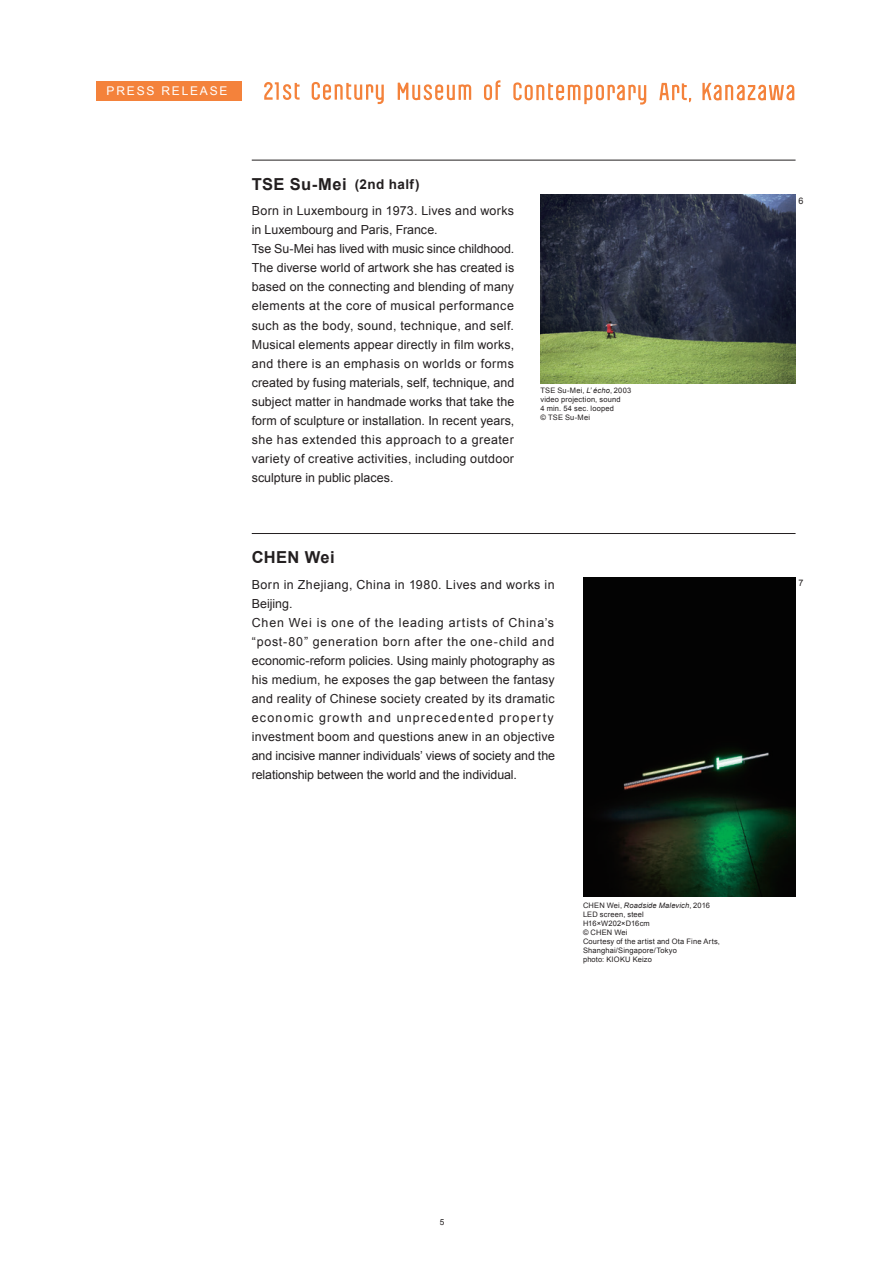
<style>
.page{position:relative;width:893px;height:1263px;background:#fff}
.page>*{position:absolute;margin:0;border:0;box-sizing:border-box;transform-origin:0 0}
.t1{font:700 16.5px "Arial";letter-spacing:.02em;color:#231f20}
.t2{font:12.45px/19px "Arial";letter-spacing:.015em;color:#231f20}
.t3{font:12px "Arial";letter-spacing:.15em;color:#fff}
.t4{font:9px "Arial";color:#231f20}
.t5{font:8.25px "Arial";color:#231f20}
.t6{font:7.5px/9px "Arial";letter-spacing:.02em;color:#231f20}
.s1{font-size:13.5px}
.s2{font-style:italic}
</style>
<div class="page">
<svg style="left:312px;top:82px;width:72px;height:22px"></svg>
<svg style="left:264px;top:82px;width:36px;height:18px"></svg>
<svg style="left:484px;top:80px;width:16px;height:20px"></svg>
<svg style="left:398px;top:83px;width:73px;height:17px"></svg>
<svg style="left:659px;top:83px;width:32px;height:19px"></svg>
<svg style="left:513px;top:82px;width:133px;height:23px"></svg>
<svg style="left:702px;top:83px;width:92px;height:17px"></svg>
<div style="left:96px;top:81px;width:146px;height:19px;background:#f4823b"></div>
<img style="left:540px;top:195px;width:256px;height:188px">
<img style="left:583px;top:577px;width:213px;height:319px">
<hr style="left:252px;top:160px;width:543px;height:1px;background:#231f20">
<hr style="left:252px;top:533px;width:543px;height:1px;background:#231f20">
<p class="t3" style="left:107px;top:84px;width:122px">PRESS RELEASE</p>
<h1 class="t1" style="left:252px;top:173px;width:169px">TSE Su-Mei <span class="s1">(2nd half)</span></h1>
<p class="t2" style="left:252px;top:201px;width:264px">Born in Luxembourg in 1973. Lives and works in Luxembourg and Paris, France.<br>Tse Su-Mei has lived with music since childhood.<br>The diverse world of artwork she has created is based on the connecting and blending of many elements at the core of musical performance such as the body, sound, technique, and self.<br>Musical elements appear directly in film works, and there is an emphasis on worlds or forms created by fusing materials, self, technique, and subject matter in handmade works that take the form of sculpture or installation. In recent years, she has extended this approach to a greater variety of creative activities, including outdoor sculpture in public places.</p>
<p class="t6" style="left:540px;top:386px;width:92px">TSE Su-Mei, <span class="s2">L’ écho</span>, 2003 video projection, sound<br>4 min. 54 sec. looped<br>© TSE Su-Mei</p>
<h1 class="t1" style="left:252px;top:547px;width:84px">CHEN Wei</h1>
<p class="t2" style="left:252px;top:575px;width:305px">Born in Zhejiang, China in 1980. Lives and works in Beijing.<br>Chen Wei is one of the leading artists of China’s “post-80” generation born after the one-child and economic-reform policies. Using mainly photography as his medium, he exposes the gap between the fantasy and reality of Chinese society created by its dramatic economic growth and unprecedented property investment boom and questions anew in an objective and incisive manner individuals’ views of society and the relationship between the world and the individual.</p>
<p class="t6" style="left:583px;top:901px;width:139px">CHEN Wei, <span class="s2">Roadside Malevich</span>, 2016<br>LED screen, steel<br>H16×W202×D16cm<br>© CHEN Wei<br>Courtesy of the artist and Ota Fine Arts,<br>Shanghai/Singapore/Tokyo<br>photo: KIOKU Keizo</p>
<p class="t4" style="left:798px;top:195px;width:7px">6</p>
<p class="t4" style="left:798px;top:578px;width:7px">7</p>
<p class="t5" style="left:440px;top:1217px;width:6px">5</p>
</div>
